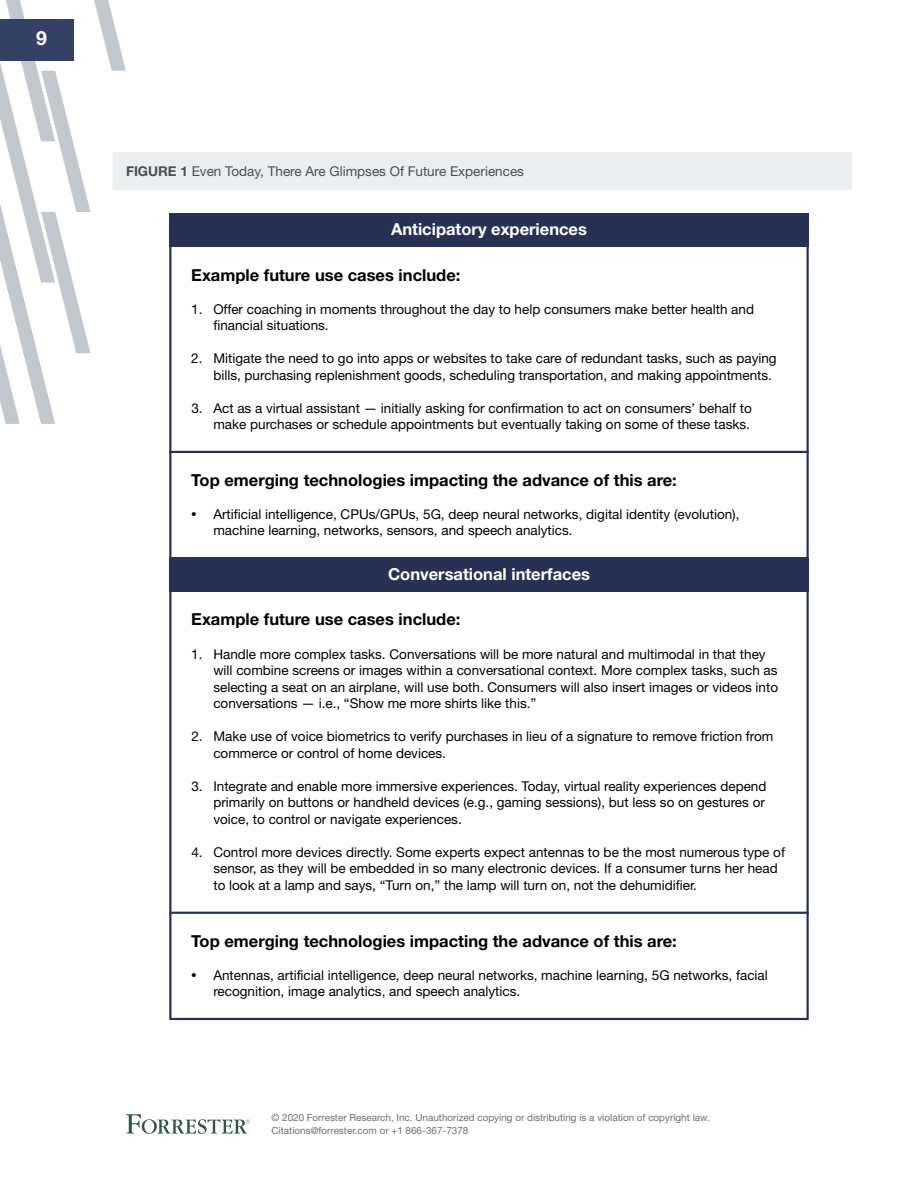
<style>
.page{position:relative;width:918px;height:1188px;background:#fff}
.page>*{position:absolute;margin:0;border:0;box-sizing:border-box;transform-origin:0 0}
.t1{font:700 19.5px "Helvetica Neue LT Std";color:#fff}
.t2{font:700 16.5px "Helvetica Neue LT Std";color:#000}
.t3{font:700 16.5px "Helvetica Neue LT Std";color:#fff}
.t4{font:13.5px/16.5px "Helvetica Neue LT Std";color:#000}
.FigureFullPage{font:13.5px "Helvetica Neue LT Std";color:#4e4e50}
.t5{font:9.9px/12.8px "Helvetica Neue LT Std";color:#6d6e70}
.s1{font-weight:700}
.s2{font-size:10.95px}
</style>
<div class="page">
<svg style="left:0;top:0;width:126px;height:424px"></svg>
<div style="left:0;top:19px;width:74px;height:41px;background:#354065"></div>
<svg style="left:126px;top:1114px;width:124px;height:20px"></svg>
<div style="left:112px;top:152px;width:740px;height:38px;background:#ecedee"></div>
<svg style="left:169px;top:247px;width:640px;height:311px"></svg>
<div style="left:169px;top:214px;width:640px;height:33px;background:#283154"></div>
<hr style="left:169px;top:451px;width:640px;height:2px;background:#283154">
<svg style="left:169px;top:592px;width:640px;height:428px"></svg>
<div style="left:169px;top:558px;width:640px;height:34px;background:#283154"></div>
<hr style="left:169px;top:912px;width:640px;height:2px;background:#283154">
<h1 class="t1" style="left:36px;top:26px;width:12px">9</h1>
<p class="FigureFullPage" style="left:126px;top:163px;width:400px"><span class="s1">FIGURE 1</span> Even Today, There Are Glimpses Of Future Experiences</p>
<p class="t3" style="left:391px;top:219px;width:197px">Anticipatory experiences</p>
<p class="t2" style="left:191px;top:265px;width:271px">Example future use cases include:</p>
<p class="t4" style="left:213px;top:301px;width:542px;text-indent:-22px">1. Offer coaching in moments throughout the day to help consumers make better health and financial situations.</p>
<p class="t4" style="left:213px;top:350px;width:565px;text-indent:-22px">2. Mitigate the need to go into apps or websites to take care of redundant tasks, such as paying bills, purchasing replenishment goods, scheduling transportation, and making appointments.</p>
<p class="t4" style="left:191px;top:400px;width:562px;text-align:right">3. Act as a virtual assistant — initially asking for confirmation to act on consumers’ behalf to make purchases or schedule appointments but eventually taking on some of these tasks.</p>
<p class="t2" style="left:191px;top:470px;width:487px">Top emerging technologies impacting the advance of this are:</p>
<p class="t4" style="left:213px;top:506px;width:528px;text-indent:-22px"><span class="s2">•</span> Artificial intelligence, CPUs/GPUs, 5G, deep neural networks, digital identity (evolution), machine learning, networks, sensors, and speech analytics.</p>
<p class="t3" style="left:388px;top:564px;width:204px">Conversational interfaces</p>
<p class="t2" style="left:191px;top:609px;width:271px">Example future use cases include:</p>
<p class="t4" style="left:213px;top:645px;width:566px;text-indent:-22px">1. Handle more complex tasks. Conversations will be more natural and multimodal in that they will combine screens or images within a conversational context. More complex tasks, such as selecting a seat on an airplane, will use both. Consumers will also insert images or videos into conversations — i.e., “Show me more shirts like this.”</p>
<p class="t4" style="left:213px;top:728px;width:562px;text-indent:-22px">2. Make use of voice biometrics to verify purchases in lieu of a signature to remove friction from commerce or control of home devices.</p>
<p class="t4" style="left:213px;top:778px;width:555px;text-align:justify;text-indent:-22px">3. Integrate and enable more immersive experiences. Today, virtual reality experiences depend primarily on buttons or handheld devices (e.g., gaming sessions), but less so on gestures or voice, to control or navigate experiences.</p>
<p class="t4" style="left:213px;top:844px;width:573px;text-indent:-22px">4. Control more devices directly. Some experts expect antennas to be the most numerous type of sensor, as they will be embedded in so many electronic devices. If a consumer turns her head to look at a lamp and says, “Turn on,” the lamp will turn on, not the dehumidifier.</p>
<p class="t2" style="left:191px;top:931px;width:487px">Top emerging technologies impacting the advance of this are:</p>
<p class="t4" style="left:213px;top:966px;width:556px;text-indent:-22px"><span class="s2">•</span> Antennas, artificial intelligence, deep neural networks, machine learning, 5G networks, facial recognition, image analytics, and speech analytics.</p>
<p class="t5" style="left:272px;top:1111px;width:440px">© 2020 Forrester Research, Inc. Unauthorized copying or distributing is a violation of copyright law.<br>Citations@forrester.com or +1 866-367-7378</p>
</div>
